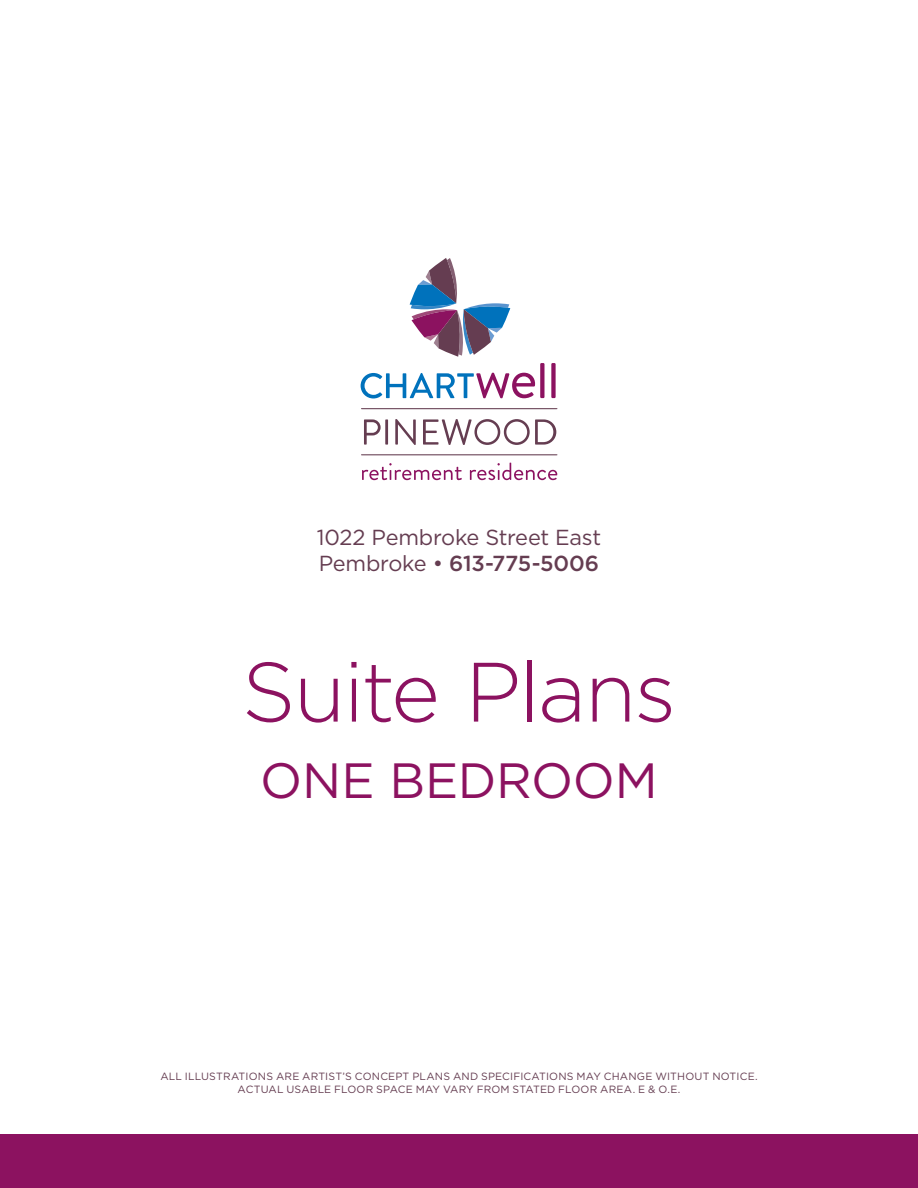
<style>
.page{position:relative;width:918px;height:1188px;background:#fff}
.page>*{position:absolute;margin:0;border:0;box-sizing:border-box;transform-origin:0 0}
.t1{font:300 84px "Gotham HTF";letter-spacing:-.025em;color:#8c1260}
.t2{font:49.5px "Gotham HTF";letter-spacing:-.005em;color:#8c1260}
.t3{font:21.75px/25.5px "Gotham HTF";letter-spacing:-.015em;color:#653d51}
.t4{font:10.5px/13.5px "Gotham HTF";letter-spacing:.015em;color:#653d51;text-align:center}
.s1{font-weight:500}
</style>
<div class="page">
<div style="left:0;top:1134px;width:918px;height:54px;background:#8c1260"></div>
<svg style="left:361px;top:373px;width:174px;height:26px"></svg>
<div style="left:540px;top:363px;width:5px;height:35px;background:#8c1260"></div>
<div style="left:551px;top:363px;width:5px;height:35px;background:#8c1260"></div>
<svg style="left:410px;top:258px;width:100px;height:99px"></svg>
<svg style="left:362px;top:463px;width:195px;height:17px"></svg>
<svg style="left:364px;top:419px;width:192px;height:26px"></svg>
<svg style="left:361px;top:408px;width:196px;height:1px"></svg>
<svg style="left:361px;top:454px;width:196px;height:1px"></svg>
<h3 class="t3" style="left:317px;top:525px;width:286px">1022 Pembroke Street East<br>Pembroke • <span class="s1">613-775-5006</span></h3>
<h1 class="t1" style="left:242px;top:646px;width:436px">Suite Plans</h1>
<h2 class="t2" style="left:260px;top:753px;width:399px">ONE BEDROOM</h2>
<p class="t4" style="left:160px;top:1069px;width:599px">ALL ILLUSTRATIONS ARE ARTIST’S CONCEPT PLANS AND SPECIFICATIONS MAY CHANGE WITHOUT NOTICE.<br>ACTUAL USABLE FLOOR SPACE MAY VARY FROM STATED FLOOR AREA. E &amp; O.E.</p>
</div>
